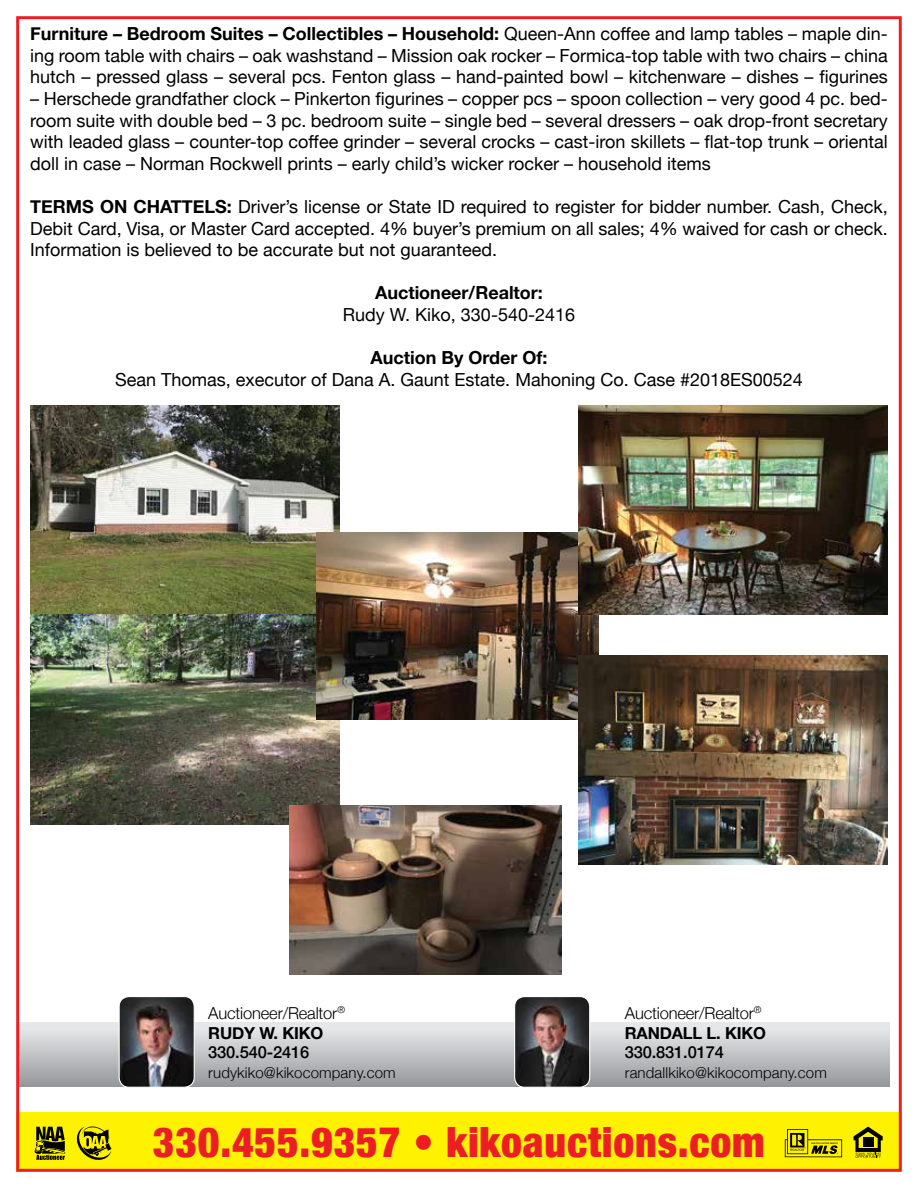
<style>
.page{position:relative;width:918px;height:1188px;background:#fff}
.page>*{position:absolute;margin:0;border:0;box-sizing:border-box;transform-origin:0 0}
.t1{font:900 condensed 41.7px "Helvetica Neue";letter-spacing:.02em;color:#ed1d24}
.t2{font:18px/21.6px "Helvetica Neue";color:#000;text-align:justify}
.t3{font:700 18px "Helvetica Neue";color:#000}
.t4{font:300 16.5px/19.8px "Helvetica Neue";letter-spacing:-.01em;color:#000}
.t5{font:500 16.5px "Helvetica Neue";letter-spacing:-.01em;color:#000}
.t6{font:300 15px "Helvetica Neue";letter-spacing:.01em;color:#000}
.s1{font-weight:700}
</style>
<div class="page">
<img style="left:16px;top:16px;width:886px;height:1156px">
<svg style="left:34px;top:1127px;width:31px;height:33px"></svg>
<svg style="left:77px;top:1127px;width:34px;height:33px"></svg>
<p class="t2" style="left:30px;top:24px;width:859px"><span class="s1">Furniture – Bedroom Suites – Collectibles – Household:</span> Queen-Ann coffee and lamp tables – maple din&shy;ing room table with chairs – oak washstand – Mission oak rocker – Formica-top table with two chairs – china hutch – pressed glass – several pcs. Fenton glass – hand-painted bowl – kitchenware – dishes – figurines</p>
<p class="t2" style="left:30px;top:89px;width:859px">– Herschede grandfather clock – Pinkerton figurines – copper pcs – spoon collection – very good 4 pc. bed&shy;room suite with double bed – 3 pc. bedroom suite – single bed – several dressers – oak drop-front secretary with leaded glass – counter-top coffee grinder – several crocks – cast-iron skillets – flat-top trunk – oriental doll in case – Norman Rockwell prints – early child’s wicker rocker – household items</p>
<p class="t2" style="left:30px;top:197px;width:859px"><span class="s1">TERMS ON CHATTELS:</span> Driver’s license or State ID required to register for bidder number. Cash, Check, Debit Card, Visa, or Master Card accepted. 4% buyer’s premium on all sales; 4% waived for cash or check.<br>Information is believed to be accurate but not guaranteed.</p>
<p class="t3" style="left:375px;top:279px;width:169px">Auctioneer/Realtor:</p>
<p class="t2" style="left:343px;top:305px;width:234px">Rudy W. Kiko, 330-540-2416</p>
<p class="t3" style="left:370px;top:344px;width:179px">Auction By Order Of:</p>
<p class="t2" style="left:115px;top:370px;width:689px">Sean Thomas, executor of Dana A. Gaunt Estate. Mahoning Co. Case #2018ES00524</p>
<p class="t4" style="left:208px;top:1002px;width:138px">Auctioneer/Realtor<sup>®<br></sup><span class="s1">RUDY W. KIKO</span></p>
<p class="t5" style="left:208px;top:1039px;width:102px">330.540-2416</p>
<p class="t6" style="left:208px;top:1061px;width:189px">rudykiko@kikocompany.com</p>
<p class="t4" style="left:625px;top:1002px;width:143px">Auctioneer/Realtor<sup>®<br></sup><span class="s1">RANDALL L. KIKO</span></p>
<p class="t5" style="left:625px;top:1039px;width:101px">330.831.0174</p>
<p class="t6" style="left:625px;top:1061px;width:204px">randallkiko@kikocompany.com</p>
<h1 class="t1" style="left:153px;top:1108px;width:613px">330.455.9357 • kikoauctions.com</h1>
</div>
